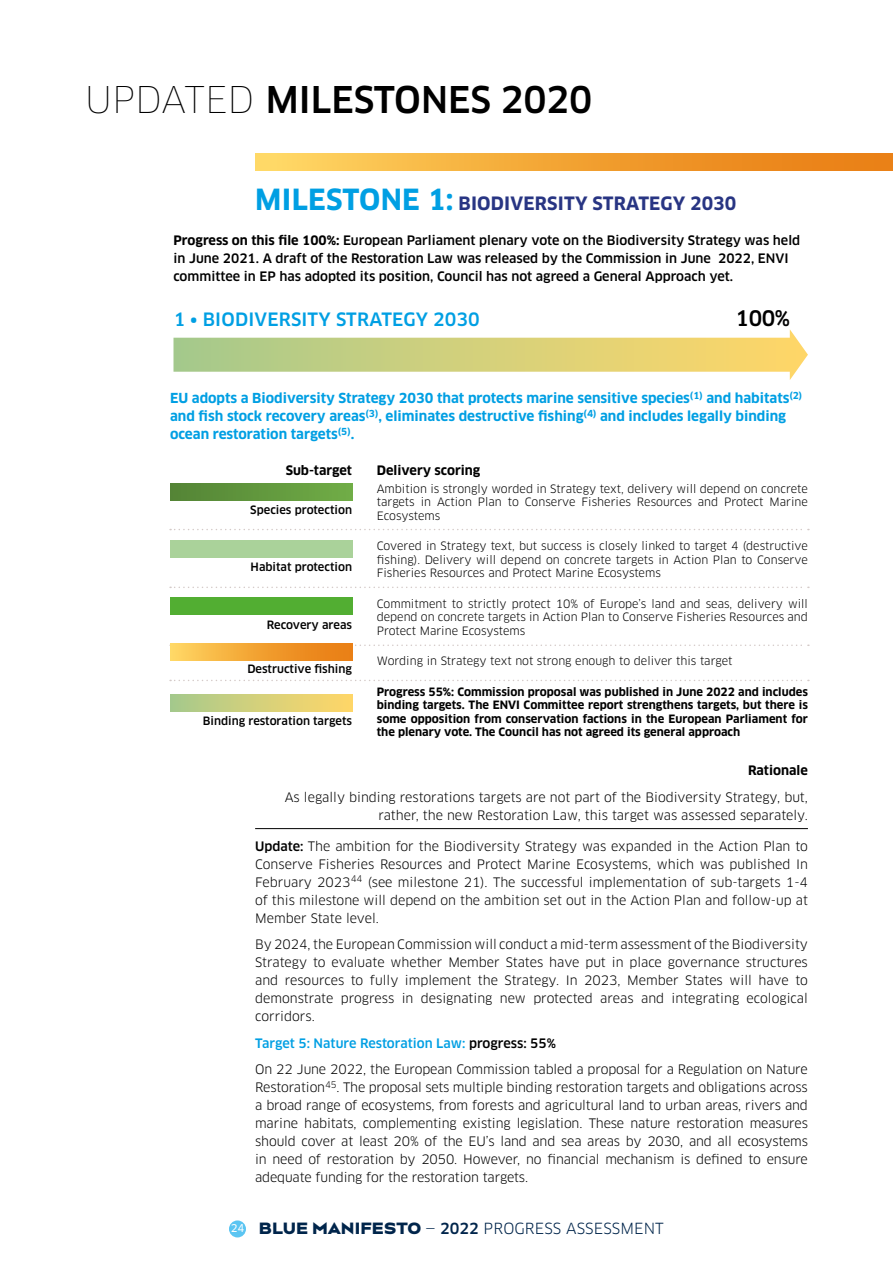
<style>
.page{position:relative;width:893px;height:1263px;background:#fff}
.page>*{position:absolute;margin:0;border:0;box-sizing:border-box;transform-origin:0 0}
.t1{font:500 36px "Clan OT";color:#000}
.t2{font:500 21px "Clan OT";color:#000}
.t3{font:700 18px "Clan OT";letter-spacing:.01em;color:#283583}
.t4{font:500 18px "Clan OT";letter-spacing:.01em;color:#009fe3}
.t5{font:15px "Clan OT";letter-spacing:.01em;color:#00254b}
.t6{font:700 13.5px/18px "Clan OT";color:#009fe3}
.t7{font:12.75px/18px "Clan OT";letter-spacing:-.005em;color:#000;text-align:justify}
.t8{font:500 12.75px/18px "Clan OT";color:#000}
.t9{font:700 12.75px "Clan OT";color:#000}
.t10{font:11.25px/13.5px "Clan OT";color:#000;text-align:justify}
.t11{font:700 11.25px/13.5px "Clan OT";color:#000;text-align:justify}
.t12{font:500 11.25px "Clan OT";color:#000}
.s1{font-weight:100}
.s2{font-size:28.5px;color:#009fe3}
.s3{font-weight:700}
.s4{font-weight:500}
.s5{font-weight:500;color:#009fe3}
.s6{font-family:"Clan OT News";font-size:10.5px;color:#fff}
.s7{font-family:"Bw Aleta No 10 DEMO";font-weight:900}
</style>
<div class="page">
<div style="left:229px;top:1220px;width:17px;height:17px;background:#5bc5f2;border-radius:50%"></div>
<svg style="left:352px;top:644px;width:457px;height:2px"></svg>
<svg style="left:170px;top:680px;width:639px;height:1px"></svg>
<div style="left:255px;top:153px;width:638px;height:18px;background:linear-gradient(to right,#ffd661,#e7770c)"></div>
<svg style="left:173px;top:329px;width:635px;height:51px"></svg>
<hr style="left:255px;top:828px;width:553px;height:1px;background:#000">
<div style="left:170px;top:484px;width:182px;height:17px;background:linear-gradient(to right,#548435,#70ac47)"></div>
<div style="left:170px;top:541px;width:182px;height:17px;background:#aad29a"></div>
<div style="left:170px;top:598px;width:182px;height:17px;background:#52ae32"></div>
<div style="left:170px;top:643px;width:182px;height:17px;background:linear-gradient(to right,#fed25e,#e7760d)"></div>
<div style="left:170px;top:695px;width:182px;height:17px;background:linear-gradient(to right,#a7ca8c,#ffd768)"></div>
<svg style="left:170px;top:529px;width:639px;height:1px"></svg>
<svg style="left:170px;top:587px;width:639px;height:1px"></svg>
<h1 class="t1" style="left:85px;top:79px;width:509px"><span class="s1">UPDATED</span> MILESTONES 2020</h1>
<h3 class="t3" style="left:255px;top:192px;width:482px"><span class="s2">MILESTONE 1:</span> BIODIVERSITY STRATEGY 2030</h3>
<p class="t8" style="left:173px;top:232px;width:628px"><span class="s3">Progress on this file 100%:</span> European Parliament plenary vote on the Biodiversity Strategy was held in June 2021. A draft of the Restoration Law was released by the Commission in June 2022, ENVI committee in EP has adopted its position, Council has not agreed a General Approach yet.</p>
<h3 class="t4" style="left:173px;top:309px;width:308px">1 • BIODIVERSITY STRATEGY 2030</h3>
<h2 class="t2" style="left:736px;top:306px;width:56px">100%</h2>
<p class="t6" style="left:170px;top:389px;width:634px">EU adopts a Biodiversity Strategy 2030 that protects marine sensitive species<sup>(1)</sup> and habitats<sup>(2) </sup>and fish stock recovery areas<sup>(3)</sup>, eliminates destructive fishing<sup>(4)</sup> and includes legally binding ocean restoration targets<sup>(5)</sup>.</p>
<p class="t9" style="left:286px;top:463px;width:68px">Sub-target</p>
<p class="t12" style="left:250px;top:503px;width:103px">Species protection</p>
<p class="t12" style="left:251px;top:560px;width:103px">Habitat protection</p>
<p class="t12" style="left:267px;top:619px;width:87px">Recovery areas</p>
<p class="t12" style="left:247px;top:662px;width:106px">Destructive fishing</p>
<p class="t12" style="left:203px;top:714px;width:151px">Binding restoration targets</p>
<p class="t9" style="left:377px;top:463px;width:105px">Delivery scoring</p>
<p class="t10" style="left:377px;top:482px;width:433px">Ambition is strongly worded in Strategy text, delivery will depend on concrete targets in Action Plan to Conserve Fisheries Resources and Protect Marine Ecosystems</p>
<p class="t10" style="left:377px;top:539px;width:433px">Covered in Strategy text, but success is closely linked to target 4 (destructive fishing). Delivery will depend on concrete targets in Action Plan to Conserve Fisheries Resources and Protect Marine Ecosystems</p>
<p class="t10" style="left:377px;top:597px;width:433px">Commitment to strictly protect 10% of Europe’s land and seas, delivery will depend on concrete targets in Action Plan to Conserve Fisheries Resources and Protect Marine Ecosystems</p>
<p class="t10" style="left:377px;top:654px;width:357px">Wording in Strategy text not strong enough to deliver this target</p>
<p class="t11" style="left:377px;top:685px;width:433px">Progress 55%: Commission proposal was published in June 2022 and includes binding targets. The ENVI Committee report strengthens targets, but there is some opposition from conservation factions in the European Parliament for the plenary vote. The Council has not agreed its general approach</p>
<p class="t9" style="left:748px;top:763px;width:61px">Rationale</p>
<p class="t7" style="left:285px;top:788px;width:525px;text-align:right">As legally binding restorations targets are not part of the Biodiversity Strategy, but, rather, the new Restoration Law, this target was assessed separately.</p>
<p class="t7" style="left:255px;top:837px;width:554px"><span class="s4">Update:</span> The ambition for the Biodiversity Strategy was expanded in the Action Plan to Conserve Fisheries Resources and Protect Marine Ecosystems, which was published In February 2023<sup>44</sup> (see milestone 21). The successful implementation of sub-targets 1-4 of this milestone will depend on the ambition set out in the Action Plan and follow-up at Member State level.</p>
<p class="t7" style="left:255px;top:935px;width:554px">By 2024, the European Commission will conduct a mid-term assessment of the Biodiversity Strategy to evaluate whether Member States have put in place governance structures and resources to fully implement the Strategy. In 2023, Member States will have to demonstrate progress in designating new protected areas and integrating ecological corridors.</p>
<p class="t7" style="left:255px;top:1030px;width:554px;line-height:26.5px"><span class="s5">Target 5: Nature Restoration Law:</span> <span class="s4">progress: 55%<br></span>On 22 June 2022, the European Commission tabled a proposal for a Regulation on Nature</p>
<p class="t7" style="left:255px;top:1078px;width:554px">Restoration<sup>45</sup>. The proposal sets multiple binding restoration targets and obligations across a broad range of ecosystems, from forests and agricultural land to urban areas, rivers and marine habitats, complementing existing legislation. These nature restoration measures should cover at least 20% of the EU’s land and sea areas by 2030, and all ecosystems in need of restoration by 2050. However, no financial mechanism is defined to ensure adequate funding for the restoration targets.</p>
<p class="t5" style="left:231px;top:1220px;width:435px"><span class="s6">24</span> <span class="s7">BLUE MANIFESTO</span> — <span class="s4">2022</span> PROGRESS ASSESSMENT</p>
</div>
